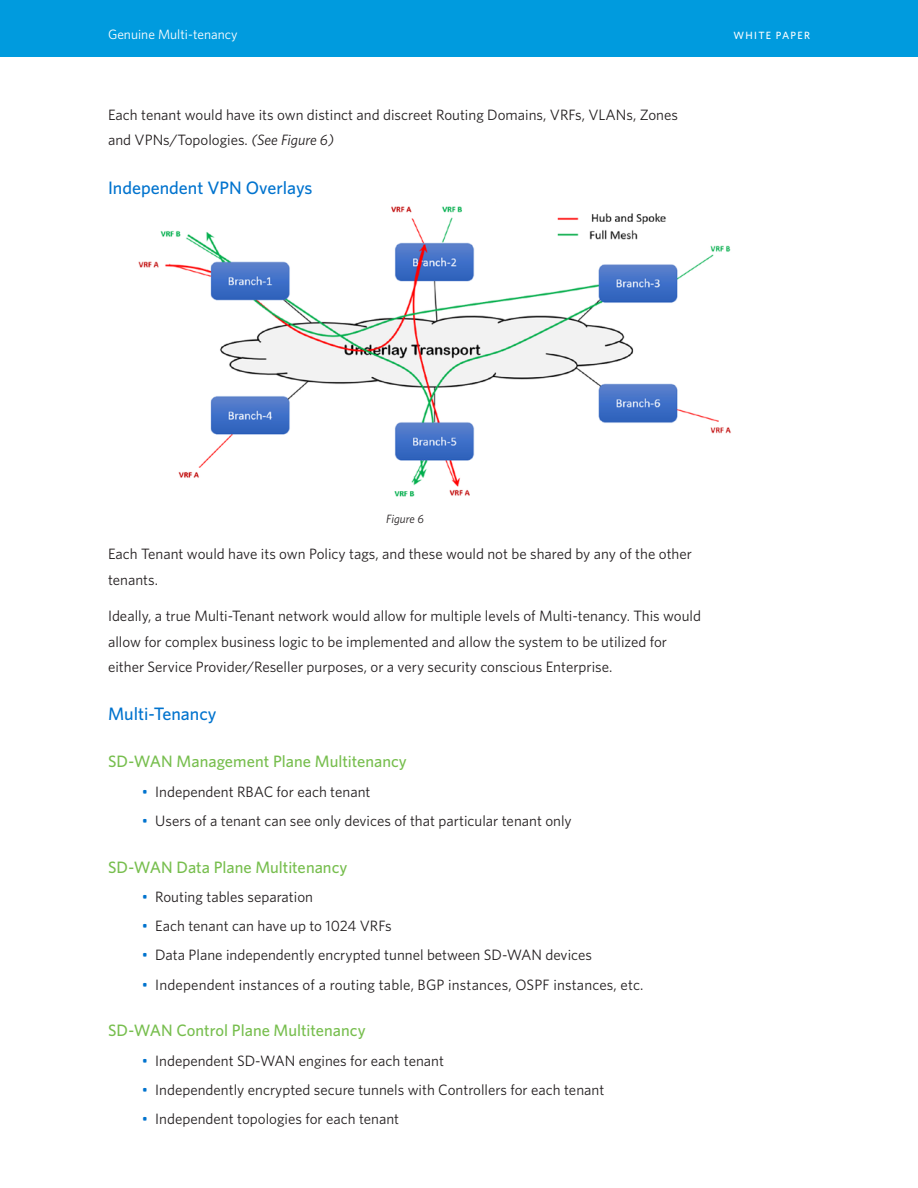
<style>
.page{position:relative;width:918px;height:1188px;background:#fff}
.page>*{position:absolute;margin:0;border:0;box-sizing:border-box;transform-origin:0 0}
.t1{font:500 18px "Whitney";color:#0073ce}
.t2{font:500 16.5px "Whitney";color:#77be4e}
.Main_Body_Text{font:15px/25.5px "Whitney";color:#231f20}
.t3{font:13.5px "Whitney";color:#fff}
.t4{font:italic 12px "Whitney";color:#231f20}
.t5{font:500 10.5px "Whitney";letter-spacing:.12em;color:#fff}
.s1{font-style:italic}
.s2{color:#0073ce}
</style>
<div class="page">
<img style="left:138px;top:206px;width:593px;height:291px">
<div style="left:0;top:0;width:918px;height:56px;background:#009bde"></div>
<h2 class="t3" style="left:108px;top:26px;width:131px">Genuine Multi-tenancy</h2>
<h2 class="t5" style="left:734px;top:29px;width:78px">WHITE PAPER</h2>
<p class="Main_Body_Text" style="left:108px;top:102px;width:572px">Each tenant would have its own distinct and discreet Routing Domains, VRFs, VLANs, Zones and VPNs/Topologies. <span class="s1">(See Figure 6)</span></p>
<h1 class="t1" style="left:108px;top:176px;width:206px">Independent VPN Overlays</h1>
<p class="t4" style="left:386px;top:511px;width:39px">Figure 6</p>
<p class="Main_Body_Text" style="left:108px;top:541px;width:586px">Each Tenant would have its own Policy tags, and these would not be shared by any of the other tenants.</p>
<p class="Main_Body_Text" style="left:108px;top:603px;width:595px">Ideally, a true Multi-Tenant network would allow for multiple levels of Multi-tenancy. This would allow for complex business logic to be implemented and allow the system to be utilized for either Service Provider/Reseller purposes, or a very security conscious Enterprise.</p>
<h1 class="t1" style="left:108px;top:702px;width:110px">Multi-Tenancy</h1>
<h2 class="t2" style="left:108px;top:751px;width:300px">SD-WAN Management Plane Multitenancy</h2>
<p class="Main_Body_Text" style="left:142px;top:778px;width:230px"><span class="s2">•</span> Independent RBAC for each tenant</p>
<p class="Main_Body_Text" style="left:142px;top:807px;width:432px"><span class="s2">•</span> Users of a tenant can see only devices of that particular tenant only</p>
<h2 class="t2" style="left:108px;top:856px;width:241px">SD-WAN Data Plane Multitenancy</h2>
<p class="Main_Body_Text" style="left:142px;top:884px;width:173px"><span class="s2">•</span> Routing tables separation</p>
<p class="Main_Body_Text" style="left:142px;top:913px;width:251px"><span class="s2">•</span> Each tenant can have up to 1024 VRFs</p>
<p class="Main_Body_Text" style="left:142px;top:942px;width:452px"><span class="s2">•</span> Data Plane independently encrypted tunnel between SD-WAN devices</p>
<p class="Main_Body_Text" style="left:142px;top:971px;width:503px"><span class="s2">•</span> Independent instances of a routing table, BGP instances, OSPF instances, etc.</p>
<h2 class="t2" style="left:108px;top:1020px;width:259px">SD-WAN Control Plane Multitenancy</h2>
<p class="Main_Body_Text" style="left:142px;top:1047px;width:304px"><span class="s2">•</span> Independent SD-WAN engines for each tenant</p>
<p class="Main_Body_Text" style="left:142px;top:1077px;width:464px"><span class="s2">•</span> Independently encrypted secure tunnels with Controllers for each tenant</p>
<p class="Main_Body_Text" style="left:142px;top:1106px;width:259px"><span class="s2">•</span> Independent topologies for each tenant</p>
</div>
